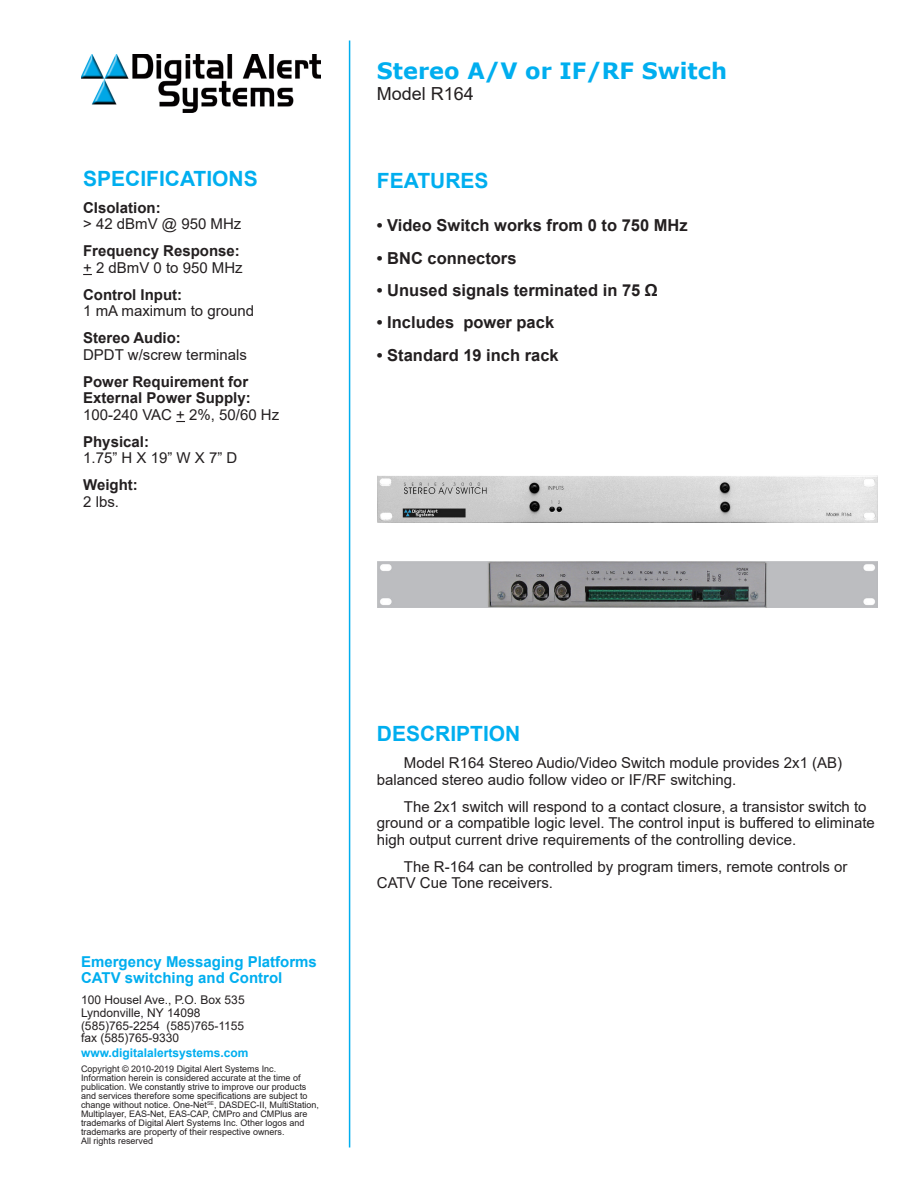
<style>
.page{position:relative;width:918px;height:1188px;background:#fff}
.page>*{position:absolute;margin:0;border:0;box-sizing:border-box;transform-origin:0 0}
.t1{font:700 22.5px "Verdana";color:#00aeef}
.heading_4{font:700 21px "Arial";color:#00aeef}
.Hanging_indent{font:700 21px "Arial";color:#00aeef}
.t2{font:18px "Arial";color:#231f20}
.Hanging_indent-2{font:700 16.5px "Arial";color:#231f20}
.t3{font:15px/16.5px "Arial";color:#231f20}
.heading_3{font:700 15px/16.5px "Arial";color:#231f20}
.t4{font:700 15px "Arial";color:#00aeef}
.t5{font:12px/12.8px "Arial";color:#231f20}
.t6{font:700 12px "Arial";color:#00aeef}
.t7{font:9px/9px "Arial";color:#231f20}
.s1{font-weight:400}
</style>
<div class="page">
<hr style="left:349px;top:40px;width:1px;height:1108px;background:#00aeef">
<img style="left:81px;top:54px;width:240px;height:59px">
<img style="left:377px;top:561px;width:501px;height:46px">
<img style="left:378px;top:476px;width:499px;height:47px">
<p class="heading_4" style="left:83px;top:164px;width:176px">SPECIFICATIONS</p>
<p class="heading_3" style="left:83px;top:200px;width:79px">CIsolation:</p>
<p class="t3" style="left:83px;top:216px;width:160px">&gt; 42 dBmV @ 950 MHz</p>
<p class="heading_3" style="left:83px;top:243px;width:158px">Frequency Response:</p>
<p class="t3" style="left:83px;top:259px;width:161px">+ 2 dBmV 0 to 950 MHz</p>
<p class="heading_3" style="left:83px;top:287px;width:101px">Control Input:</p>
<p class="t3" style="left:83px;top:303px;width:172px">1 mA maximum to ground</p>
<p class="heading_3" style="left:83px;top:330px;width:99px">Stereo Audio:</p>
<p class="t3" style="left:83px;top:346px;width:165px">DPDT w/screw terminals</p>
<p class="heading_3" style="left:83px;top:374px;width:167px">Power Requirement for</p>
<p class="heading_3" style="left:83px;top:390px;width:169px">External Power Supply:</p>
<p class="t3" style="left:83px;top:406px;width:198px">100-240 VAC + 2%, 50/60 Hz</p>
<p class="heading_3" style="left:83px;top:434px;width:67px">Physical:</p>
<p class="t3" style="left:83px;top:450px;width:156px">1.75” H X 19” W X 7” D</p>
<p class="heading_3" style="left:83px;top:477px;width:56px">Weight:<br><span class="s1">2 lbs.</span></p>
<p class="t1" style="left:377px;top:55px;width:352px">Stereo A/V or IF/RF Switch</p>
<p class="t2" style="left:377px;top:82px;width:99px">Model R164</p>
<p class="Hanging_indent" style="left:377px;top:166px;width:113px">FEATURES</p>
<p class="Hanging_indent-2" style="left:377px;top:214px;width:312px">• Video Switch works from 0 to 750 MHz</p>
<p class="Hanging_indent-2" style="left:377px;top:246px;width:141px">• BNC connectors</p>
<p class="Hanging_indent-2" style="left:377px;top:279px;width:282px">• Unused signals terminated in 75 Ω</p>
<p class="Hanging_indent-2" style="left:377px;top:311px;width:179px">• Includes power pack</p>
<p class="Hanging_indent-2" style="left:377px;top:343px;width:183px">• Standard 19 inch rack</p>
<p class="t4" style="left:81px;top:951px;width:237px">Emergency Messaging Platforms</p>
<p class="t4" style="left:81px;top:967px;width:203px">CATV switching and Control</p>
<p class="t5" style="left:81px;top:994px;width:165px">100 Housel Ave., P.O. Box 535<br>Lyndonville, NY 14098 (585)765-2254 (585)765-1155 fax (585)765-9330</p>
<p class="t6" style="left:81px;top:1045px;width:169px">www.digitalalertsystems.com</p>
<p class="t7" style="left:81px;top:1065px;width:240px">Copyright © 2010-2019 Digital Alert Systems Inc.<br>Information herein is considered accurate at the time of publication. We constantly strive to improve our products and services therefore some specifications are subject to change without notice. One-Net<sup>SE</sup>, DASDEC-II, MultiStation, Multiplayer, EAS-Net, EAS-CAP, CMPro and CMPlus are trademarks of Digital Alert Systems Inc. Other logos and trademarks are property of their respective owners.<br>All rights reserved</p>
<p class="heading_4" style="left:377px;top:719px;width:145px">DESCRIPTION</p>
<p class="t3" style="left:377px;top:754px;width:467px;text-indent:27px">Model R164 Stereo Audio/Video Switch module provides 2x1 (AB) balanced stereo audio follow video or IF/RF switching.</p>
<p class="t3" style="left:377px;top:798px;width:499px;text-indent:27px">The 2x1 switch will respond to a contact closure, a transistor switch to ground or a compatible logic level. The control input is buffered to eliminate high output current drive requirements of the controlling device.</p>
<p class="t3" style="left:377px;top:858px;width:472px;text-indent:27px">The R-164 can be controlled by program timers, remote controls or<br>CATV Cue Tone receivers.</p>
</div>
